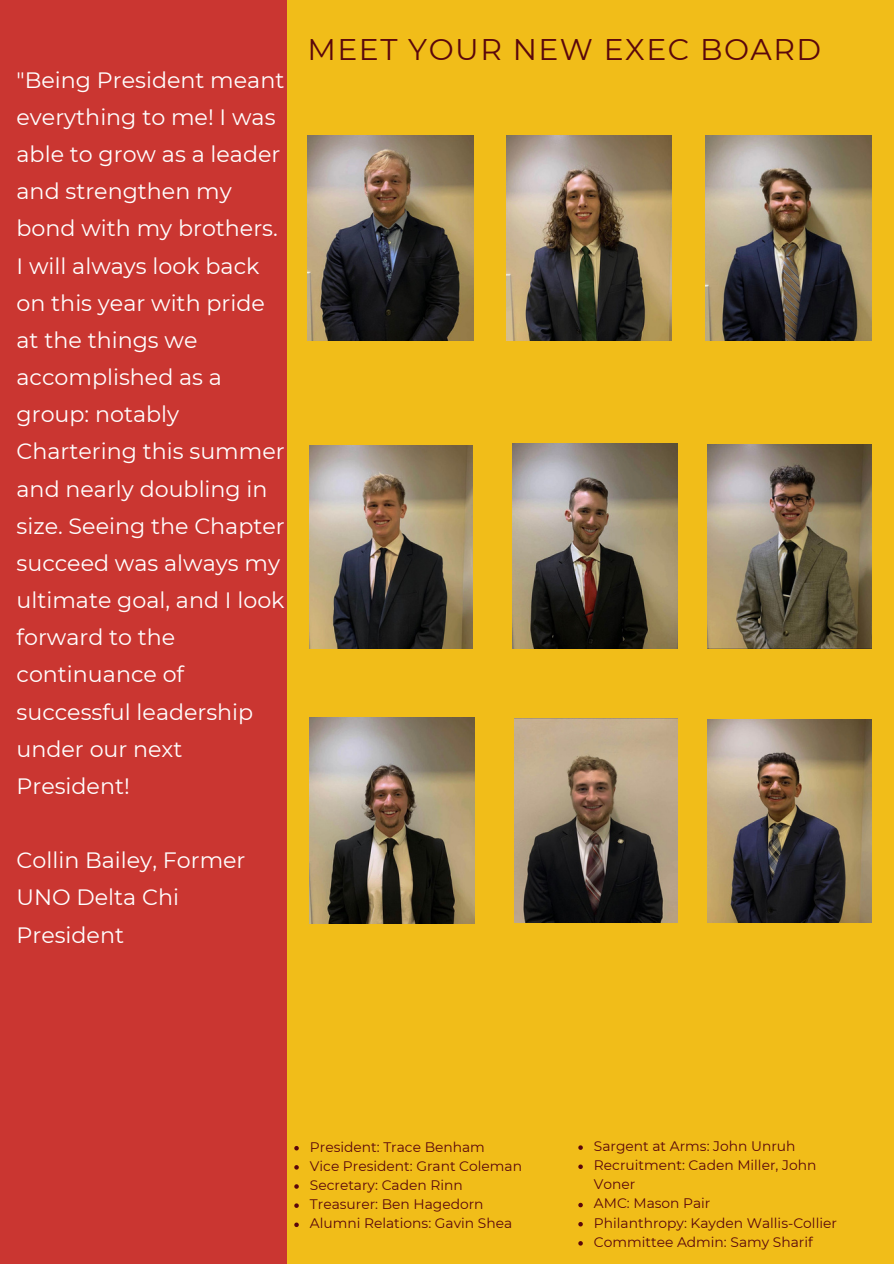
<style>
.page{position:relative;width:894px;height:1264px;background:#fff}
.page>*{position:absolute;margin:0;border:0;box-sizing:border-box;transform-origin:0 0}
.t1{font:29.85px "Montserrat";letter-spacing:.05em;color:#5a070c}
.t2{font:22.2px/37.2px "Montserrat";color:#fff}
.t3{font:13.8px/19.2px "Montserrat";color:#5a070c}
</style>
<div class="page">
<div style="left:0;top:0;width:893px;height:1263px;background:#f1bd19"></div>
<div style="left:0;top:0;width:286px;height:1263px;background:#ca3631"></div>
<img style="left:307px;top:135px;width:166px;height:205px">
<img style="left:506px;top:135px;width:165px;height:205px">
<img style="left:705px;top:135px;width:166px;height:205px">
<img style="left:309px;top:445px;width:163px;height:203px">
<img style="left:513px;top:444px;width:164px;height:205px">
<img style="left:707px;top:445px;width:164px;height:203px">
<img style="left:309px;top:717px;width:165px;height:206px">
<img style="left:514px;top:718px;width:163px;height:204px">
<img style="left:707px;top:720px;width:164px;height:202px">
<svg style="left:294px;top:1146px;width:5px;height:4px"></svg>
<svg style="left:294px;top:1165px;width:5px;height:4px"></svg>
<svg style="left:294px;top:1184px;width:5px;height:4px"></svg>
<svg style="left:294px;top:1203px;width:5px;height:4px"></svg>
<svg style="left:294px;top:1222px;width:5px;height:4px"></svg>
<svg style="left:578px;top:1145px;width:4px;height:4px"></svg>
<svg style="left:578px;top:1164px;width:4px;height:4px"></svg>
<svg style="left:578px;top:1202px;width:4px;height:5px"></svg>
<svg style="left:578px;top:1222px;width:4px;height:4px"></svg>
<svg style="left:578px;top:1241px;width:4px;height:4px"></svg>
<p class="t2" style="left:17px;top:61px;width:269px">"Being President meant everything to me! I was able to grow as a leader and strengthen my bond with my brothers.<br>I will always look back on this year with pride at the things we accomplished as a group: notably<br>Chartering this summer and nearly doubling in size. Seeing the Chapter succeed was always my ultimate goal, and I look forward to the continuance of successful leadership under our next<br>President!</p>
<p class="t2" style="left:17px;top:841px;width:230px">Collin Bailey, Former<br>UNO Delta Chi<br>President</p>
<p class="t1" style="left:307px;top:31px;width:515px">MEET YOUR NEW EXEC BOARD</p>
<p class="t3" style="left:310px;top:1136px;width:176px">President: Trace Benham</p>
<p class="t3" style="left:310px;top:1156px;width:214px">Vice President: Grant Coleman</p>
<p class="t3" style="left:310px;top:1175px;width:154px">Secretary: Caden Rinn</p>
<p class="t3" style="left:310px;top:1194px;width:175px">Treasurer: Ben Hagedorn</p>
<p class="t3" style="left:310px;top:1213px;width:204px">Alumni Relations: Gavin Shea</p>
<p class="t3" style="left:593px;top:1136px;width:203px">Sargent at Arms: John Unruh</p>
<p class="t3" style="left:593px;top:1155px;width:224px">Recruitment: Caden Miller, John<br>Voner</p>
<p class="t3" style="left:593px;top:1193px;width:118px">AMC: Mason Pair</p>
<p class="t3" style="left:593px;top:1212px;width:244px">Philanthropy: Kayden Wallis-Collier</p>
<p class="t3" style="left:593px;top:1232px;width:220px">Committee Admin: Samy Sharif</p>
</div>
